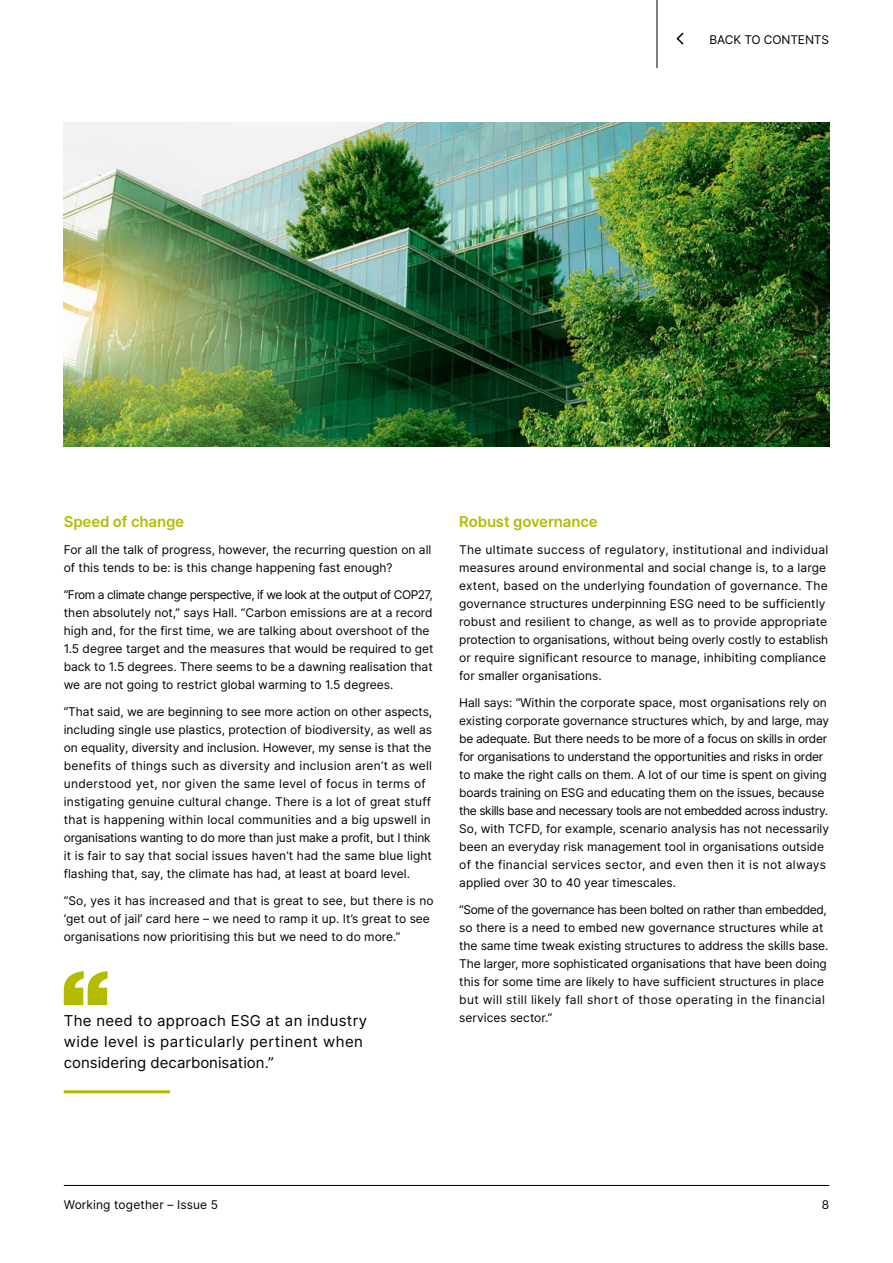
<style>
.page{position:relative;width:893px;height:1263px;background:#fff}
.page>*{position:absolute;margin:0;border:0;box-sizing:border-box;transform-origin:0 0}
.t1{font:15px/21px "Inter";letter-spacing:.02em;color:#000}
.t2{font:600 15px "Inter";letter-spacing:-.01em;color:#b3bc00}
.t3{font:12px/18px "Inter";color:#000}
</style>
<div class="page">
<hr style="left:64px;top:1185px;width:765px;height:1px;background:#000">
<svg style="left:676px;top:32px;width:8px;height:13px"></svg>
<hr style="left:657px;top:0;width:1px;height:68px;background:#000">
<img style="left:64px;top:122px;width:765px;height:324px">
<svg style="left:64px;top:971px;width:44px;height:34px"></svg>
<hr style="left:64px;top:1090px;width:106px;height:3px;background:#b3bc00">
<p class="t3" style="left:709px;top:30px;width:121px">BACK TO CONTENTS</p>
<p class="t2" style="left:64px;top:511px;width:122px">Speed of change</p>
<p class="t3" style="left:64px;top:540px;width:369px">For all the talk of progress, however, the recurring question on all of this tends to be: is this change happening fast enough?</p>
<p class="t3" style="left:64px;top:585px;width:371px">“From a climate change perspective, if we look at the output of COP27, then absolutely not,” says Hall. “Carbon emissions are at a record high and, for the first time, we are talking about overshoot of the 1.5 degree target and the measures that would be required to get back to 1.5 degrees. There seems to be a dawning realisation that we are not going to restrict global warming to 1.5 degrees.</p>
<p class="t3" style="left:64px;top:702px;width:370px">“That said, we are beginning to see more action on other aspects, including single use plastics, protection of biodiversity, as well as on equality, diversity and inclusion. However, my sense is that the benefits of things such as diversity and inclusion aren’t as well understood yet, nor given the same level of focus in terms of instigating genuine cultural change. There is a lot of great stuff that is happening within local communities and a big upswell in organisations wanting to do more than just make a profit, but I think it is fair to say that social issues haven’t had the same blue light flashing that, say, the climate has had, at least at board level.</p>
<p class="t3" style="left:64px;top:891px;width:371px">“So, yes it has increased and that is great to see, but there is no ‘get out of jail’ card here – we need to ramp it up. It’s great to see organisations now prioritising this but we need to do more.”</p>
<p class="t2" style="left:459px;top:511px;width:140px">Robust governance</p>
<p class="t3" style="left:459px;top:540px;width:371px">The ultimate success of regulatory, institutional and individual measures around environmental and social change is, to a large extent, based on the underlying foundation of governance. The governance structures underpinning ESG need to be sufficiently robust and resilient to change, as well as to provide appropriate protection to organisations, without being overly costly to establish or require significant resource to manage, inhibiting compliance for smaller organisations.</p>
<p class="t3" style="left:459px;top:693px;width:371px">Hall says: “Within the corporate space, most organisations rely on existing corporate governance structures which, by and large, may be adequate. But there needs to be more of a focus on skills in order for organisations to understand the opportunities and risks in order to make the right calls on them. A lot of our time is spent on giving boards training on ESG and educating them on the issues, because the skills base and necessary tools are not embedded across industry.<br>So, with TCFD, for example, scenario analysis has not necessarily been an everyday risk management tool in organisations outside of the financial services sector, and even then it is not always applied over 30 to 40 year timescales.</p>
<p class="t3" style="left:459px;top:900px;width:371px">“Some of the governance has been bolted on rather than embedded, so there is a need to embed new governance structures while at the same time tweak existing structures to address the skills base.<br>The larger, more sophisticated organisations that have been doing this for some time are likely to have sufficient structures in place but will still likely fall short of those operating in the financial</p>
<p class="t1" style="left:64px;top:1010px;width:305px">The need to approach ESG at an industry</p>
<p class="t3" style="left:459px;top:1008px;width:95px">services sector.”</p>
<p class="t1" style="left:64px;top:1031px;width:301px">wide level is particularly pertinent when considering decarbonisation.”</p>
<p class="t3" style="left:64px;top:1195px;width:156px">Working together – Issue 5</p>
<p class="t3" style="left:822px;top:1195px;width:9px">8</p>
</div>
